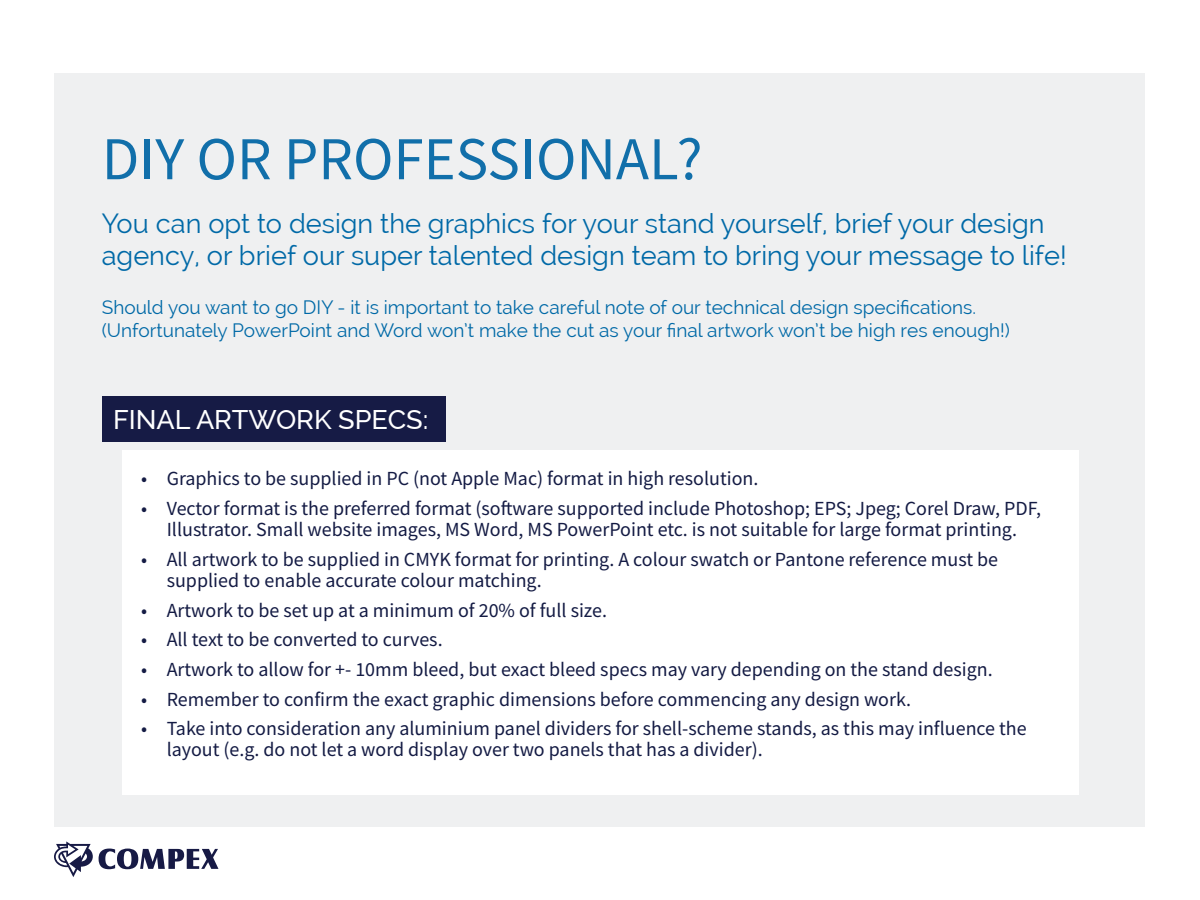
<style>
.page{position:relative;width:1200px;height:900px;background:#fff}
.page>*{position:absolute;margin:0;border:0;box-sizing:border-box;transform-origin:0 0}
.t1{font:60.9px "Source Sans Pro";color:#116faa}
.t2{font:27.15px/32.5px "Raleway";color:#0069a7}
.t3{font:500 27px "Raleway";color:#fff}
.t4{font:19.95px/21.1px "Source Sans Pro";color:#141b44}
.t5{font:19.05px/22.8px "Raleway";color:#0069a7}
</style>
<div class="page">
<div style="left:55px;top:74px;width:1090px;height:753px;background:#eff0f1"></div>
<svg style="left:99px;top:849px;width:119px;height:20px"></svg>
<svg style="left:54px;top:841px;width:39px;height:36px"></svg>
<div style="left:122px;top:451px;width:957px;height:344px;background:#fff"></div>
<div style="left:102px;top:396px;width:343px;height:45px;background:#161b45"></div>
<p class="t1" style="left:102px;top:120px;width:602px">DIY OR PROFESSIONAL?</p>
<p class="t2" style="left:102px;top:207px;width:967px">You can opt to design the graphics for your stand yourself, brief your design agency, or brief our super talented design team to bring your message to life!</p>
<p class="t5" style="left:102px;top:296px;width:910px">Should you want to go DIY - it is important to take careful note of our technical design specifications. (Unfortunately PowerPoint and Word won’t make the cut as your final artwork won’t be high res enough!)</p>
<p class="t3" style="left:113px;top:404px;width:317px">FINAL ARTWORK SPECS:</p>
<p class="t4" style="left:141px;top:468px;width:619px">• Graphics to be supplied in PC (not Apple Mac) format in high resolution.</p>
<p class="t4" style="left:141px;top:498px;width:902px;text-align:center">• Vector format is the preferred format (software supported include Photoshop; EPS; Jpeg; Corel Draw, PDF,<br>Illustrator. Small website images, MS Word, MS PowerPoint etc. is not suitable for large format printing.</p>
<p class="t4" style="left:167px;top:549px;width:833px;text-indent:-26px">• All artwork to be supplied in CMYK format for printing. A colour swatch or Pantone reference must be supplied to enable accurate colour matching.</p>
<p class="t4" style="left:141px;top:599px;width:468px">• Artwork to be set up at a minimum of 20% of full size.</p>
<p class="t4" style="left:141px;top:629px;width:303px">• All text to be converted to curves.</p>
<p class="t4" style="left:141px;top:659px;width:853px">• Artwork to allow for +- 10mm bleed, but exact bleed specs may vary depending on the stand design.</p>
<p class="t4" style="left:141px;top:688px;width:772px">• Remember to confirm the exact graphic dimensions before commencing any design work.</p>
<p class="t4" style="left:167px;top:718px;width:862px;line-height:20.7px;text-indent:-26px">• Take into consideration any aluminium panel dividers for shell-scheme stands, as this may influence the layout (e.g. do not let a word display over two panels that has a divider).</p>
</div>
